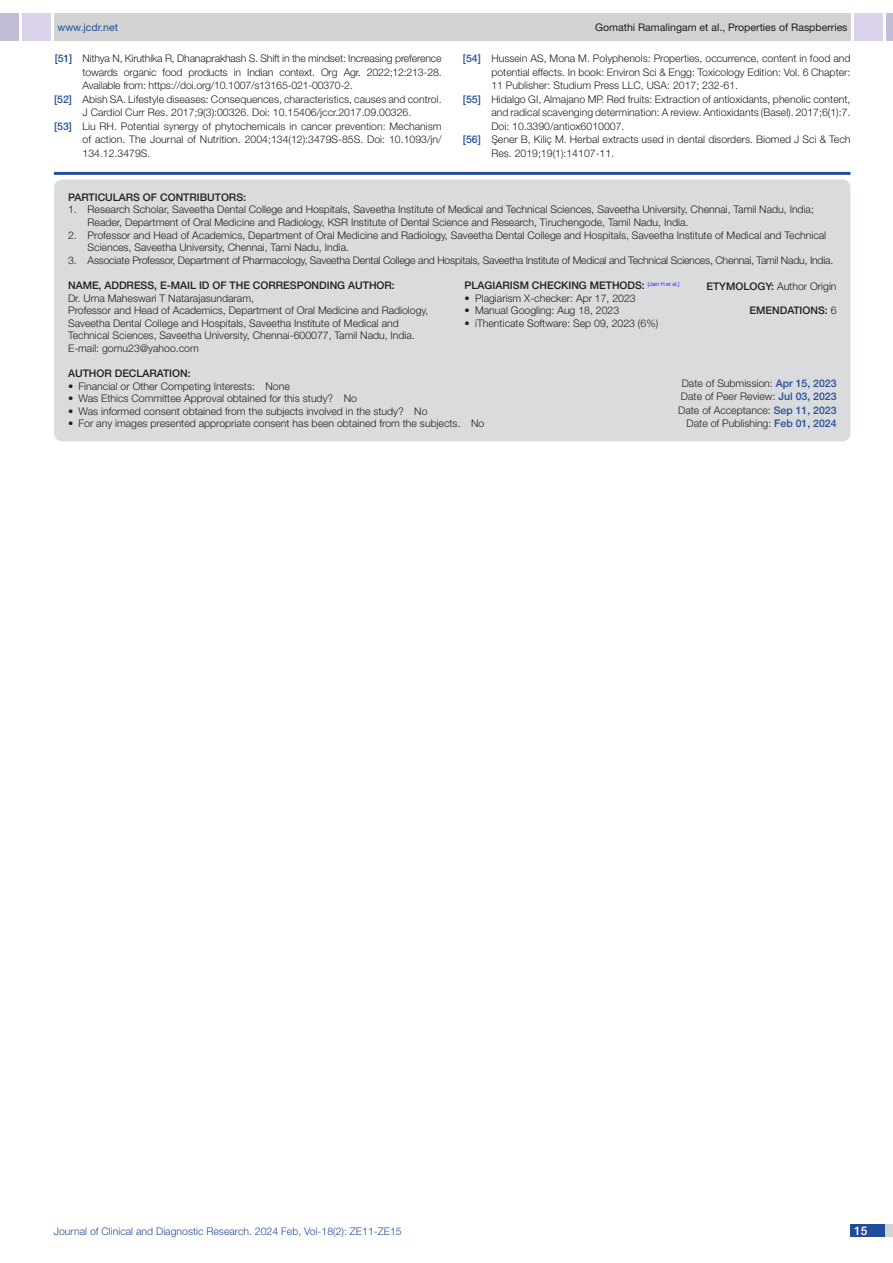
<style>
.page{position:relative;width:893px;height:1263px;background:#fff}
.page>*{position:absolute;margin:0;border:0;box-sizing:border-box;transform-origin:0 0}
.t1{font:500 12px "Helvetica Neue";color:#fff}
.Partic_Contri_Txt{font:300 10.5px/12.6px "Helvetica Neue";color:#231f20}
.Partic_Contri_Txt-2{font:300 10.5px "Helvetica Neue";letter-spacing:-.02em;color:#231f20}
.Partic_Contri_Head{font:500 10.5px "Helvetica Neue";color:#231f20}
.tb_txt{font:300 10.5px "Helvetica Neue";color:#231f20}
.t2{font:300 10.5px "Helvetica Neue";color:#244e9b}
.t3{font:10.5px "Helvetica Neue";color:#231f20}
.Partic_Contri_Head-2{font:300 10.5px "Helvetica Neue";color:#231f20}
.t4{font:10.5px "Helvetica Neue";color:#244e9b}
.Partic_Contri_Head-3{font:300 5.7px "Helvetica Neue";color:#00f}
.s1{font-weight:500;color:#244e9b}
.s2{font-weight:500;font-size:10.5px;color:#231f20}
.s3{font-weight:500}
.s4{font-weight:300}
</style>
<div class="page">
<div style="left:54px;top:13px;width:796px;height:28px;background:#d1d2d4"></div>
<div style="left:0;top:13px;width:19px;height:28px;background:#c2bed7"></div>
<div style="left:22px;top:13px;width:29px;height:28px;background:#d9d2e8"></div>
<div style="left:886px;top:13px;width:7px;height:28px;background:#c2bed7"></div>
<div style="left:854px;top:13px;width:29px;height:28px;background:#d9d2e8"></div>
<div style="left:850px;top:1224px;width:43px;height:13px;background:#d1d2d4"></div>
<div style="left:850px;top:1224px;width:35px;height:13px;background:#214c99"></div>
<hr style="left:54px;top:172px;width:796px;height:3px;background:#244e9b">
<div style="left:54px;top:179px;width:796px;height:262px;background:#dadbdc;border-radius:9px"></div>
<p class="t4" style="left:57px;top:21px;width:62px">www.jcdr.net</p>
<p class="t3" style="left:595px;top:21px;width:254px">Gomathi Ramalingam et al., Properties of Raspberries</p>
<p class="Partic_Contri_Txt" style="left:55px;top:52px;width:388px"><span class="s1">[51]</span> Nithya N, Kiruthika R, Dhanaprakhash S. Shift in the mindset: Increasing preference</p>
<p class="Partic_Contri_Txt" style="left:82px;top:66px;width:361px">towards organic food products in Indian context. Org Agr. 2022;12:213-28.</p>
<p class="Partic_Contri_Txt" style="left:82px;top:79px;width:272px">Available from: https://doi.org/10.1007/s13165-021-00370-2.</p>
<p class="Partic_Contri_Txt" style="left:54px;top:93px;width:389px"><span class="s1">[52]</span> Abish SA. Lifestyle diseases: Consequences, characteristics, causes and control.</p>
<p class="Partic_Contri_Txt" style="left:82px;top:106px;width:330px">J Cardiol Curr Res. 2017;9(3):00326. Doi: 10.15406/jccr.2017.09.00326.</p>
<p class="Partic_Contri_Txt" style="left:54px;top:120px;width:389px"><span class="s1">[53]</span> Liu RH. Potential synergy of phytochemicals in cancer prevention: Mechanism</p>
<p class="Partic_Contri_Txt" style="left:82px;top:133px;width:361px">of action. The Journal of Nutrition. 2004;134(12):3479S-85S. Doi: 10.1093/jn/</p>
<p class="Partic_Contri_Txt" style="left:82px;top:147px;width:69px">134.12.3479S.</p>
<p class="Partic_Contri_Txt" style="left:463px;top:52px;width:389px"><span class="s1">[54]</span> Hussein AS, Mona M. Polyphenols: Properties, occurrence, content in food and</p>
<p class="Partic_Contri_Txt" style="left:491px;top:66px;width:361px">potential effects. In book: Environ Sci &amp; Engg: Toxicology Edition: Vol. 6 Chapter:</p>
<p class="Partic_Contri_Txt" style="left:491px;top:79px;width:248px">11 Publisher: Studium Press LLC, USA: 2017; 232-61.</p>
<p class="Partic_Contri_Txt" style="left:463px;top:93px;width:389px"><span class="s1">[55]</span> Hidalgo GI, Almajano MP. Red fruits: Extraction of antioxidants, phenolic content,</p>
<p class="Partic_Contri_Txt" style="left:491px;top:106px;width:361px">and radical scavenging determination: A review. Antioxidants (Basel). 2017;6(1):7.</p>
<p class="Partic_Contri_Txt" style="left:491px;top:120px;width:135px">Doi: 10.3390/antiox6010007.</p>
<p class="Partic_Contri_Txt" style="left:463px;top:133px;width:389px"><span class="s1">[56]</span> S¸ ener B, Kiliç M. Herbal extracts used in dental disorders. Biomed J Sci &amp; Tech</p>
<p class="Partic_Contri_Txt" style="left:491px;top:147px;width:124px">Res. 2019;19(1):14107-11.</p>
<p class="Partic_Contri_Head" style="left:68px;top:191px;width:108px">PARTI CULARS OF CONT</p>
<p class="Partic_Contri_Head" style="left:189px;top:191px;width:58px">RIBUTORS:</p>
<p class="Partic_Contri_Txt" style="left:88px;top:203px;width:728px;text-indent:-20px">1. Research Scholar, Saveetha Dental College and Hospitals, Saveetha Institute of Medical and Technical Sciences, Saveetha University, Chennai, Tamil Nadu, India;<br>Reader, Department of Oral Medicine and Radiology, KSR Institute of Dental Science and Research, Tiruchengode, Tamil Nadu, India.</p>
<p class="Partic_Contri_Txt" style="left:88px;top:228px;width:740px;text-indent:-20px">2. Professor and Head of Academics, Department of Oral Medicine and Radiology, Saveetha Dental College and Hospitals, Saveetha Institute of Medical and Technical<br>Sciences, Saveetha University, Chennai, Tami Nadu, India.</p>
<p class="Partic_Contri_Txt-2" style="left:68px;top:254px;width:767px">3. Associate Professor, Department of Pharmacology, Saveetha Dental College and Hospitals, Saveetha Institute of Medical and Technical Sciences, Chennai, Tamil Nadu, India.</p>
<p class="Partic_Contri_Head" style="left:465px;top:279px;width:150px">PLAGIARISM CHECKING METHO</p>
<p class="Partic_Contri_Head-3" style="left:628px;top:280px;width:53px"><span class="s2">DS:</span> [Jain H et al.]</p>
<p class="tb_txt" style="left:465px;top:291px;width:173px">• Plagiarism X-checker: Apr 17, 2023</p>
<p class="tb_txt" style="left:465px;top:304px;width:156px">• Manual Googling: Aug 18, 2023</p>
<p class="tb_txt" style="left:465px;top:317px;width:195px">• iThenticate Software: Sep 09, 2023 (6%)</p>
<p class="Partic_Contri_Head" style="left:68px;top:279px;width:9px">NAM</p>
<p class="Partic_Contri_Head" style="left:92px;top:279px;width:86px">E, ADDRESS, E-MAIL</p>
<p class="Partic_Contri_Head" style="left:199px;top:279px;width:172px">ID OF TH E CORRESPON DING AUTHO</p>
<p class="Partic_Contri_Head" style="left:385px;top:279px;width:12px">R:</p>
<p class="Partic_Contri_Head-2" style="left:706px;top:279px;width:132px"><span class="s3">ETYMOLOGY:</span> Author Origin</p>
<p class="Partic_Contri_Txt" style="left:68px;top:291px;width:187px">Dr. Uma Maheswari T Natarajasundaram,</p>
<p class="Partic_Contri_Txt" style="left:68px;top:304px;width:362px">Professor and Head of Academics, Department of Oral Medicine and Radiology,<br>Saveetha Dental College and Hospitals, Saveetha Institute of Medical and<br>Technical Sciences, Saveetha University, Chennai-600077, Tamil Nadu, India.</p>
<p class="Partic_Contri_Txt" style="left:68px;top:342px;width:132px">E-mail: gomu23@yahoo.com</p>
<p class="Partic_Contri_Txt" style="left:682px;top:377px;width:156px">Date of Submission: <span class="s1">APR 15, 2023</span></p>
<p class="Partic_Contri_Txt" style="left:681px;top:390px;width:157px">Date of Peer Review: <span class="s1">JUL 03, 2023</span></p>
<p class="Partic_Contri_Txt" style="left:678px;top:404px;width:160px">Date of Acceptance: <span class="s1">SEP 11, 2023</span></p>
<p class="Partic_Contri_Txt" style="left:687px;top:417px;width:151px">Date of Publishing: <span class="s1">FEB 01, 2024</span></p>
<p class="Partic_Contri_Head" style="left:750px;top:304px;width:88px">EMENDATIONS: <span class="s4">6</span></p>
<p class="Partic_Contri_Head" style="left:68px;top:367px;width:55px">AUTHOR DEC</p>
<p class="Partic_Contri_Head" style="left:137px;top:367px;width:56px">LARATION:</p>
<p class="Partic_Contri_Txt" style="left:68px;top:379px;width:223px">• Financial or Other Competing Interests: None</p>
<p class="Partic_Contri_Txt" style="left:68px;top:392px;width:290px">• Was Ethics Committee Approval obtained for this study? No</p>
<p class="Partic_Contri_Txt" style="left:68px;top:404px;width:361px">• Was informed consent obtained from the subjects involved in the study? No</p>
<p class="Partic_Contri_Txt" style="left:68px;top:417px;width:418px">• For any images presented appropriate consent has been obtained from the subjects. No</p>
<p class="t2" style="left:54px;top:1225px;width:349px">Journal of Clinical and Diagnostic Research. 2024 Feb, Vol-18(2): ZE11-ZE15</p>
<p class="t1" style="left:854px;top:1223px;width:15px">15</p>
</div>
